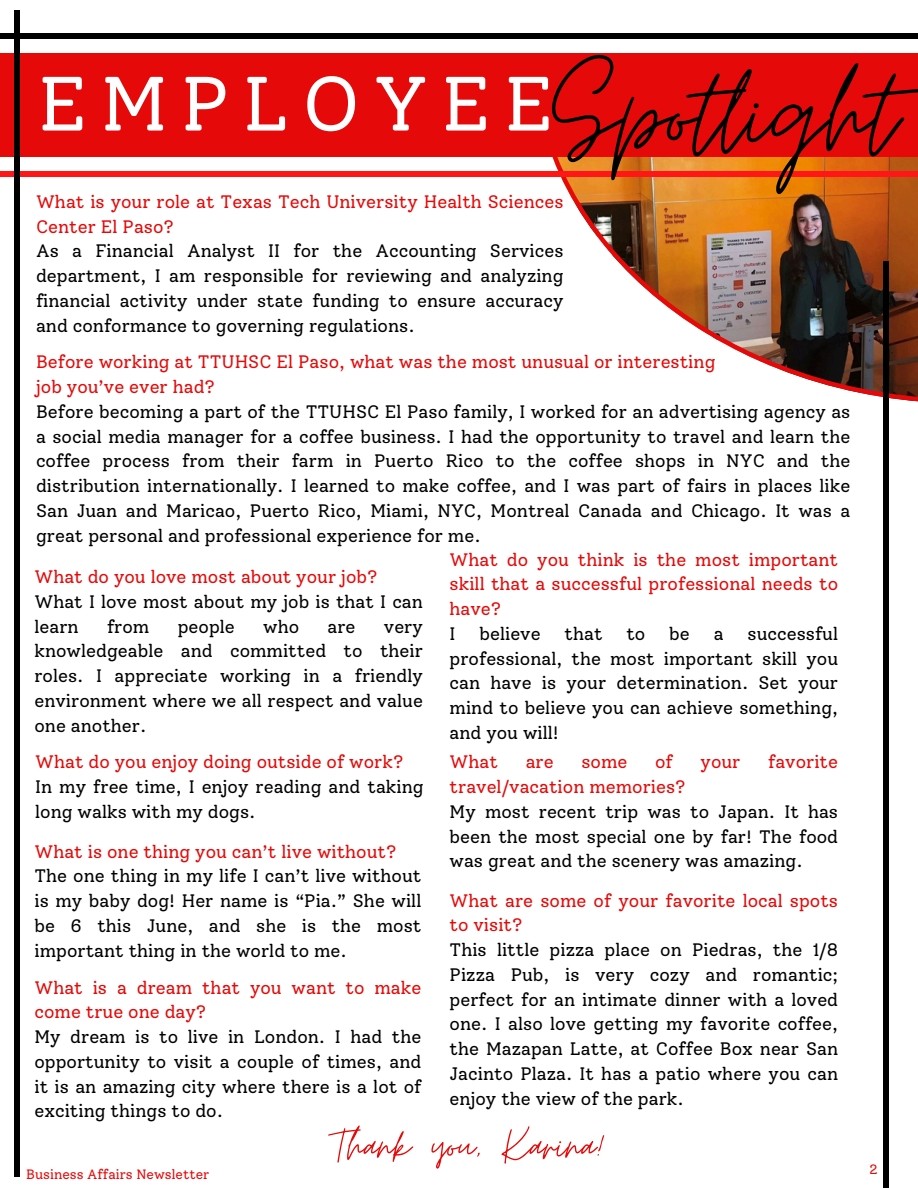
<style>
.page{position:relative;width:918px;height:1188px;background:#fff}
.page>*{position:absolute;margin:0;border:0;box-sizing:border-box;transform-origin:0 0}
.t1{font:133.05px "Moon Time";color:#000}
.t2{font:76.65px "Solway";letter-spacing:.17em;color:#fff}
.t3{font:52.05px "Moon Time";color:#e60909}
.t4{font:18px/24.8px "Solway";color:#000}
.t5{font:18px/24.8px "Solway";color:#e60909}
.t6{font:13.5px "Solway";color:#e60909}
.s1{color:#e60909}
.s2{color:#000}
</style>
<div class="page">
<img style="left:533px;top:157px;width:385px;height:246px">
<div style="left:0;top:53px;width:918px;height:104px;background:#e60909"></div>
<div style="left:0;top:172px;width:918px;height:5px;background:#ff1616"></div>
<div style="left:0;top:33px;width:918px;height:6px;background:#000"></div>
<div style="left:884px;top:261px;width:5px;height:927px;background:#000"></div>
<div style="left:14px;top:10px;width:6px;height:1167px;background:#000"></div>
<h4 class="t1" style="left:552px;top:34px;width:347px">Spotlight</h4>
<p class="t2" style="left:38px;top:58px;width:518px">EMPLOYEE</p>
<h2 class="t4" style="left:36px;top:189px;width:529px"><span class="s1">What is your role at Texas Tech University Health Sciences Center El Paso?<br></span>As a Financial Analyst II for the Accounting Services department, I am responsible for reviewing and analyzing financial activity under state funding to ensure accuracy and conformance to governing regulations.</h2>
<h4 class="t4" style="left:36px;top:350px;width:816px"><span class="s1">Before working at TTUHSC El Paso, what was the most unusual or interesting<br>job you’ve ever had?<br></span>Before becoming a part of the TTUHSC El Paso family, I worked for an advertising agency as a social media manager for a coffee business. I had the opportunity to travel and learn the coffee process from their farm in Puerto Rico to the coffee shops in NYC and the distribution internationally. I learned to make coffee, and I was part of fairs in places like San Juan and Maricao, Puerto Rico, Miami, NYC, Montreal Canada and Chicago. It was a great personal and professional experience for me.</h4>
<h4 class="t4" style="left:34px;top:564px;width:390px"><span class="s1">What do you love most about your job?<br></span>What I love most about my job is that I can learn</h4>
<h4 class="t5" style="left:450px;top:547px;width:390px">What do you think is the most important skill that a successful professional needs to have?<br><span class="s2">I</span></h4>
<h4 class="t4" style="left:107px;top:614px;width:44px">from</h4>
<h4 class="t4" style="left:178px;top:614px;width:59px">people</h4>
<h4 class="t4" style="left:263px;top:614px;width:37px">who</h4>
<h4 class="t4" style="left:328px;top:614px;width:30px">are</h4>
<h4 class="t4" style="left:34px;top:614px;width:390px;text-align:justify;text-indent:349px">very knowledgeable and committed to their roles. I appreciate working in a friendly environment where we all respect and value one another.</h4>
<h4 class="t4" style="left:450px;top:621px;width:390px;text-align:justify;text-indent:298px">successful professional, the most important skill you can have is your determination. Set your mind to believe you can achieve something, and you will!</h4>
<h4 class="t5" style="left:450px;top:750px;width:50px">What</h4>
<h4 class="t5" style="left:526px;top:750px;width:30px">are</h4>
<h4 class="t5" style="left:581px;top:750px;width:48px">some</h4>
<h4 class="t5" style="left:655px;top:750px;width:19px">of</h4>
<h4 class="t5" style="left:701px;top:750px;width:41px">your</h4>
<h4 class="t5" style="left:768px;top:750px;width:71px">favorite</h4>
<h4 class="t4" style="left:450px;top:775px;width:390px"><span class="s1">travel/vacation memories?<br></span>My most recent trip was to Japan. It has been the most special one by far! The food was great and the scenery was amazing.</h4>
<h4 class="t4" style="left:450px;top:888px;width:390px"><span class="s1">What are some of your favorite local spots to visit?<br></span>This little pizza place on Piedras, the 1/8<br>Pizza Pub, is very cozy and romantic; perfect for an intimate dinner with a loved one. I also love getting my favorite coffee, the Mazapan Latte, at Coffee Box near San Jacinto Plaza. It has a patio where you can enjoy the view of the park.</h4>
<h4 class="t4" style="left:479px;top:621px;width:63px">believe</h4>
<h4 class="t4" style="left:565px;top:621px;width:39px">that</h4>
<h4 class="t4" style="left:626px;top:621px;width:20px">to</h4>
<h4 class="t4" style="left:669px;top:621px;width:22px">be</h4>
<h4 class="t4" style="left:714px;top:621px;width:11px">a</h4>
<h4 class="t4" style="left:35px;top:750px;width:390px"><span class="s1">What do you enjoy doing outside of work?<br></span>In my free time, I enjoy reading and taking long walks with my dogs.</h4>
<h4 class="t4" style="left:34px;top:839px;width:388px"><span class="s1">What is one thing you can’t live without?<br></span>The one thing in my life I can’t live without is my baby dog! Her name is “Pia.” She will be 6 this June, and she is the most important thing in the world to me.</h4>
<h4 class="t4" style="left:34px;top:975px;width:388px"><span class="s1">What is a dream that you want to make come true one day?<br></span>My dream is to live in London. I had the opportunity to visit a couple of times, and it is an amazing city where there is a lot of exciting things to do.</h4>
<h3 class="t3" style="left:333px;top:1114px;width:275px">Thank you, Karina!</h3>
<p class="t6" style="left:26px;top:1166px;width:185px">Business Affairs Newsletter</p>
<p class="t6" style="left:869px;top:1161px;width:10px">2</p>
</div>
